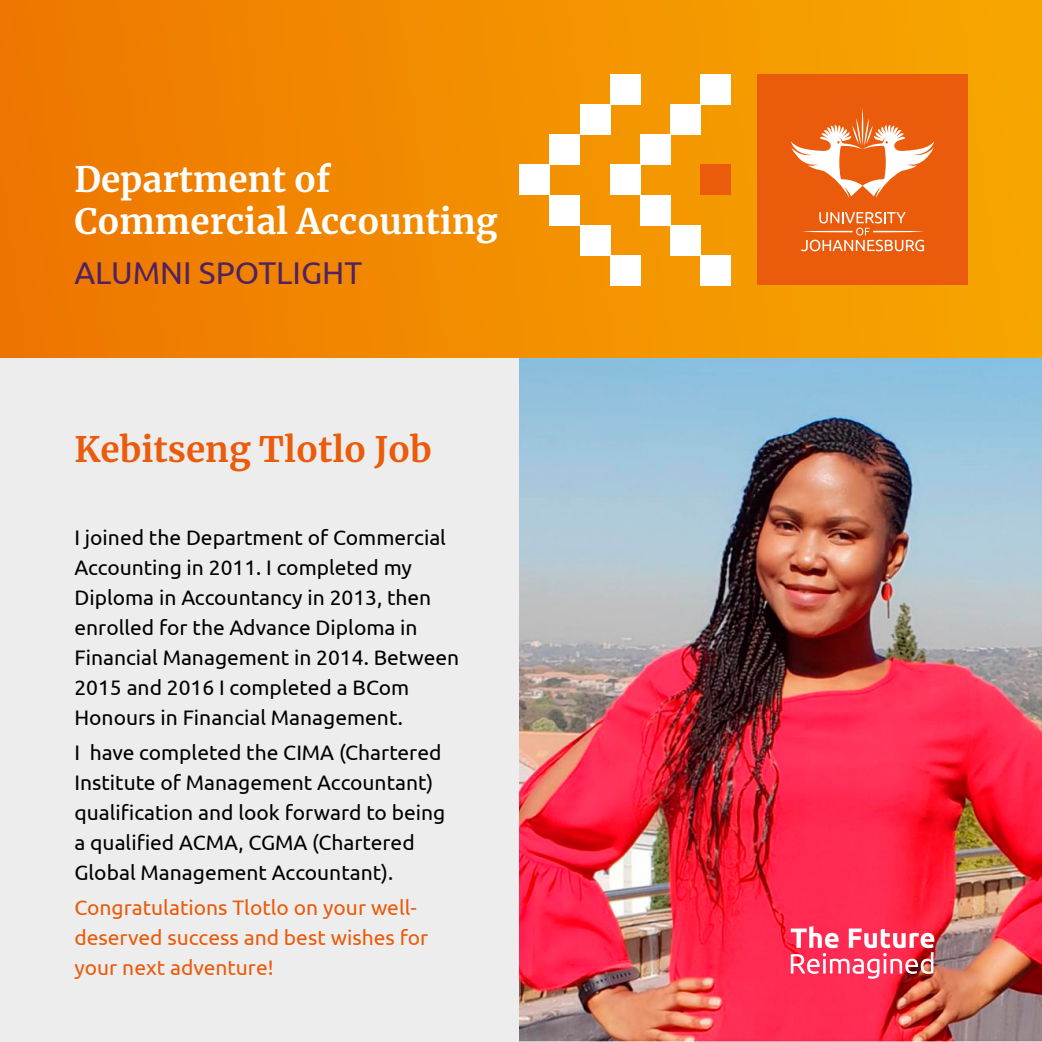
<style>
.page{position:relative;width:1042px;height:1042px;background:#fff}
.page>*{position:absolute;margin:0;border:0;box-sizing:border-box;transform-origin:0 0}
.t1{font:700 35px/42px "Merriweather";color:#fff}
.t2{font:700 35px "Merriweather";color:#ea5b0b}
.t3{font:31.5px "Ubuntu";color:#502260}
.t4{font:21px/30.1px "Ubuntu";color:#000}
.t5{font:21px/30.1px "Ubuntu";color:#ea5b0b}
</style>
<div class="page">
<div style="left:0;top:355px;width:536px;height:687px;background:#ededed"></div>
<img style="left:520px;top:357px;width:522px;height:685px">
<div style="left:0;top:0;width:1042px;height:357px;background:linear-gradient(to right,#e70,#f7a701)"></div>
<div style="left:757px;top:74px;width:210px;height:210px;background:#ea5b0b"></div>
<svg style="left:791px;top:108px;width:143px;height:90px"></svg>
<svg style="left:801px;top:212px;width:123px;height:39px"></svg>
<div style="left:610px;top:74px;width:30px;height:31px;background:#fff"></div>
<div style="left:610px;top:255px;width:30px;height:30px;background:#fff"></div>
<div style="left:700px;top:74px;width:31px;height:31px;background:#fff"></div>
<div style="left:700px;top:255px;width:31px;height:30px;background:#fff"></div>
<div style="left:580px;top:105px;width:30px;height:30px;background:#fff"></div>
<div style="left:580px;top:225px;width:30px;height:30px;background:#fff"></div>
<div style="left:670px;top:105px;width:30px;height:30px;background:#fff"></div>
<div style="left:670px;top:225px;width:30px;height:30px;background:#fff"></div>
<div style="left:550px;top:135px;width:30px;height:30px;background:#fff"></div>
<div style="left:550px;top:195px;width:30px;height:30px;background:#fff"></div>
<div style="left:640px;top:135px;width:30px;height:30px;background:#fff"></div>
<div style="left:640px;top:195px;width:30px;height:30px;background:#fff"></div>
<div style="left:520px;top:165px;width:30px;height:30px;background:#fff"></div>
<div style="left:610px;top:165px;width:30px;height:30px;background:#fff"></div>
<div style="left:700px;top:165px;width:31px;height:30px;background:#ea5b0b"></div>
<svg style="left:791px;top:926px;width:143px;height:52px"></svg>
<p class="t1" style="left:74px;top:157px;width:425px">Department of<br>Commercial Accounting</p>
<p class="t3" style="left:74px;top:254px;width:289px">ALUMNI SPOTLIGHT</p>
<p class="t2" style="left:74px;top:425px;width:359px">Kebitseng Tlotlo Job</p>
<p class="t4" style="left:74px;top:521px;width:386px">I joined the Department of Commercial Accounting in 2011. I completed my Diploma in Accountancy in 2013, then enrolled for the Advance Diploma in Financial Management in 2014. Between 2015 and 2016 I completed a BCom Honours in Financial Management.</p>
<p class="t4" style="left:74px;top:737px;width:372px">I have completed the CIMA (Chartered Institute of Management Accountant) qualification and look forward to being a qualified ACMA, CGMA (Chartered Global Management Accountant).</p>
<p class="t5" style="left:74px;top:892px;width:355px">Congratulations Tlotlo on your well&shy;deserved success and best wishes for your next adventure!</p>
</div>
